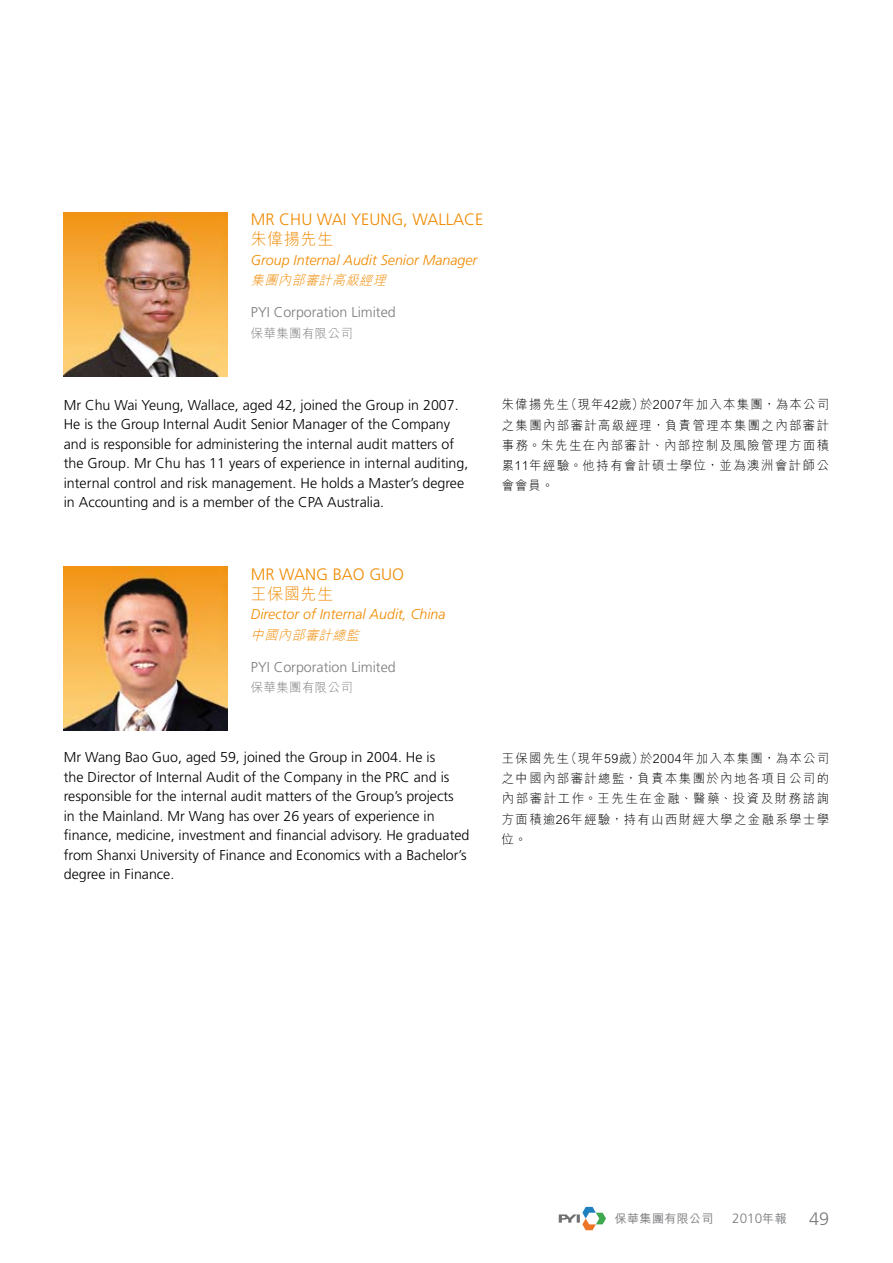
<style>
.page{position:relative;width:893px;height:1263px;background:#fff}
.page>*{position:absolute;margin:0;border:0;box-sizing:border-box;transform-origin:0 0}
.t1{font:300 18px "Frutiger LT Std";color:#7b7c7e}
.t2{font:300 16.5px "Frutiger LT Std";color:#f08a00}
.t3{font:300 16.5px "M Hei HK";letter-spacing:.035em;color:#f08a00}
.t4{font:300 14.25px/19.5px "Frutiger LT Std";color:#000}
.t5{font:italic 300 14.25px "Frutiger LT Std";color:#f08a00}
.t6{font:300 14.25px "Frutiger LT Std";color:#7b7c7e}
.t7{font:italic 300 13.5px "M Hei HK";color:#f08a00}
.t8{font:300 13.5px "Frutiger LT Std";color:#7b7c7e}
.t9{font:300 12.75px/20.2px "M Hei HK";letter-spacing:.125em;color:#000;text-align:justify}
.t10{font:300 12.75px "M Hei HK";letter-spacing:.035em;color:#7b7c7e}
.t11{font:500 12px "M Hei HK";letter-spacing:.03em;color:#7b7c7e}
.s1{font-family:"M Hei HK";font-weight:500;font-size:12px}
</style>
<div class="page">
<svg style="left:559px;top:1207px;width:47px;height:23px"></svg>
<img style="left:64px;top:213px;width:164px;height:164px">
<img style="left:64px;top:567px;width:163px;height:163px">
<p class="t2" style="left:251px;top:210px;width:234px">MR CHU WAI YEUNG, WALLACE</p>
<p class="t3" style="left:251px;top:228px;width:84px">朱偉揚先生</p>
<p class="t5" style="left:251px;top:252px;width:228px">Group Internal Audit Senior Manager</p>
<p class="t7" style="left:251px;top:271px;width:141px">集團內部審計高級經理</p>
<p class="t6" style="left:251px;top:304px;width:146px">PYI Corporation Limited</p>
<p class="t10" style="left:251px;top:324px;width:103px">保華集團有限公司</p>
<p class="t4" style="left:64px;top:395px;width:406px">Mr Chu Wai Yeung, Wallace, aged 42, joined the Group in 2007.<br>He is the Group Internal Audit Senior Manager of the Company and is responsible for administering the internal audit matters of the Group. Mr Chu has 11 years of experience in internal auditing, internal control and risk management. He holds a Master’s degree in Accounting and is a member of the CPA Australia.</p>
<p class="t2" style="left:251px;top:565px;width:155px">MR WANG BAO GUO</p>
<p class="t3" style="left:251px;top:582px;width:84px">王保國先生</p>
<p class="t5" style="left:251px;top:606px;width:196px">Director of Internal Audit, China</p>
<p class="t7" style="left:251px;top:625px;width:114px">中國內部審計總監</p>
<p class="t6" style="left:251px;top:659px;width:146px">PYI Corporation Limited</p>
<p class="t10" style="left:251px;top:678px;width:103px">保華集團有限公司</p>
<p class="t4" style="left:64px;top:748px;width:407px">Mr Wang Bao Guo, aged 59, joined the Group in 2004. He is<br>the Director of Internal Audit of the Company in the PRC and is responsible for the internal audit matters of the Group’s projects<br>in the Mainland. Mr Wang has over 26 years of experience in finance, medicine, investment and financial advisory. He graduated from Shanxi University of Finance and Economics with a Bachelor’s degree in Finance.</p>
<p class="t9" style="left:502px;top:394px;width:329px">朱偉揚先生（現年42歲）於2007年加入本集團，為本公司之集團內部審計高級經理，負責管理本集團之內部審計事務。朱先生在內部審計、內部控制及風險管理方面積累11年經驗。他持有會計碩士學位，並為澳洲會計師公會會員。</p>
<p class="t9" style="left:502px;top:747px;width:329px">王保國先生（現年59歲）於2004年加入本集團，為本公司之中國內部審計總監，負責本集團於內地各項目公司的內部審計工作。王先生在金融、醫藥、投資及財務諮詢方面積逾26年經驗，持有山西財經大學之金融系學士學位。</p>
<p class="t11" style="left:615px;top:1210px;width:100px">保華集團有限公司</p>
<p class="t8" style="left:732px;top:1210px;width:56px">2010<span class="s1">年報</span></p>
<p class="t1" style="left:809px;top:1208px;width:22px">49</p>
</div>
